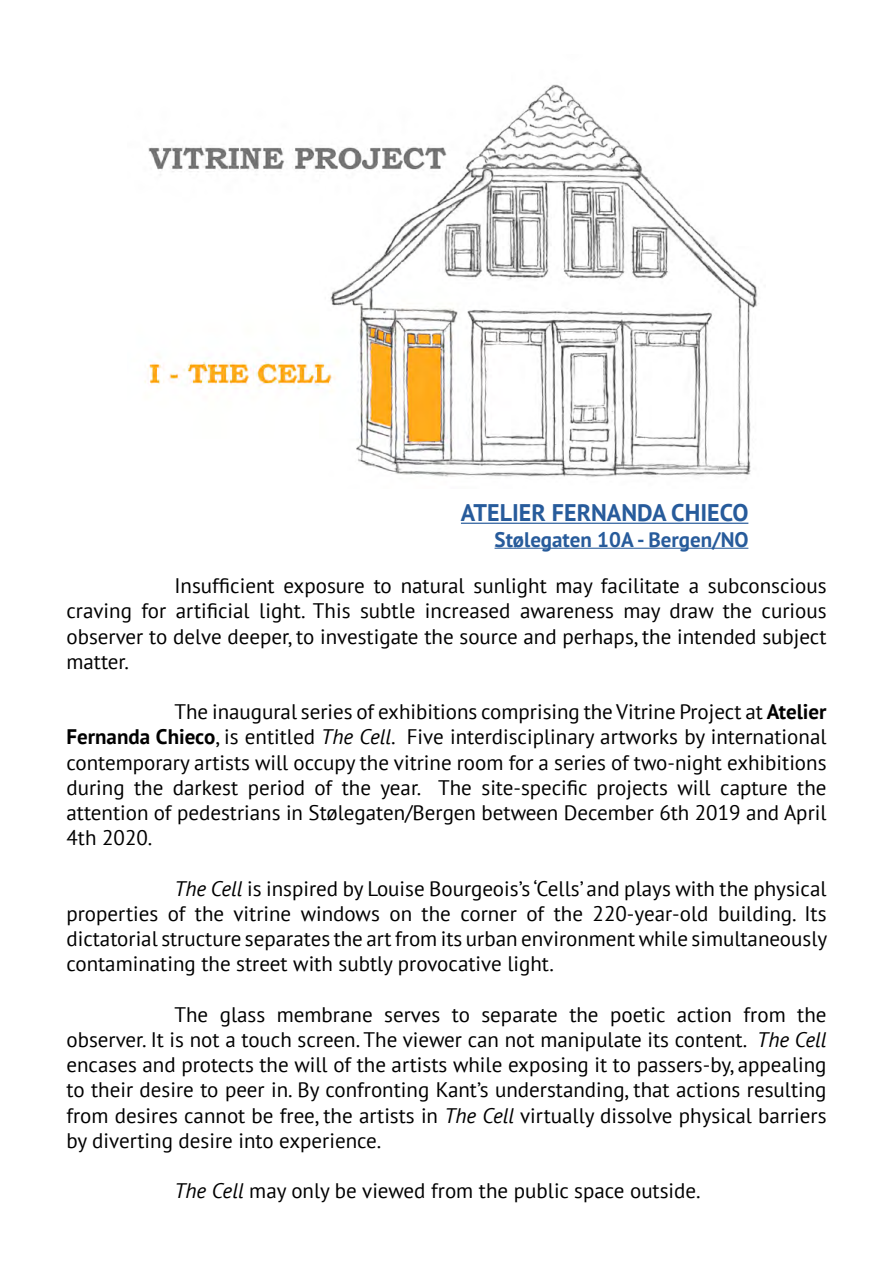
<style>
.page{position:relative;width:893px;height:1263px;background:#fff}
.page>*{position:absolute;margin:0;border:0;box-sizing:border-box;transform-origin:0 0}
.t1{font:700 24px "PT Sans";color:#275b9b}
.t2{font:21px/25.2px "PT Sans";color:#000;text-align:justify}
.t3{font:700 21px "PT Sans";color:#275b9b}
.s1{font-weight:700}
.s2{font-style:italic}
</style>
<div class="page">
<img style="left:144px;top:84px;width:614px;height:393px">
<hr style="left:461px;top:523px;width:287px;height:1px;background:#275b9b">
<hr style="left:495px;top:548px;width:253px;height:1px;background:#275b9b">
<p class="t1" style="left:461px;top:497px;width:289px">ATELIER FERNANDA CHIECO</p>
<p class="t3" style="left:495px;top:525px;width:256px">Stølegaten 10A - Bergen/NO</p>
<p class="t2" style="left:66px;top:573px;width:762px;text-indent:108px">Insufficient exposure to natural sunlight may facilitate a subconscious craving for artificial light. This subtle increased awareness may draw the curious observer to delve deeper, to investigate the source and perhaps, the intended subject matter.</p>
<p class="t2" style="left:66px;top:699px;width:762px;text-indent:108px">The inaugural series of exhibitions comprising the Vitrine Project at <span class="s1">Atelier Fernanda Chieco</span>, is entitled <span class="s2">The Cell</span>. Five interdisciplinary artworks by international contemporary artists will occupy the vitrine room for a series of two-night exhibitions during the darkest period of the year. The site-specific projects will capture the attention of pedestrians in Stølegaten/Bergen between December 6th 2019 and April 4th 2020.</p>
<p class="t2" style="left:66px;top:875px;width:762px;text-indent:108px"><span class="s2">The Cell</span> is inspired by Louise Bourgeois’s ‘Cells’ and plays with the physical properties of the vitrine windows on the corner of the 220-year-old building. Its dictatorial structure separates the art from its urban environment while simultaneously contaminating the street with subtly provocative light.</p>
<p class="t2" style="left:66px;top:1001px;width:762px;text-indent:108px">The glass membrane serves to separate the poetic action from the observer. It is not a touch screen. The viewer can not manipulate its content. <span class="s2">The Cell </span>encases and protects the will of the artists while exposing it to passers-by, appealing to their desire to peer in. By confronting Kant’s understanding, that actions resulting from desires cannot be free, the artists in <span class="s2">The Cell</span> virtually dissolve physical barriers by diverting desire into experience.</p>
<p class="t2" style="left:174px;top:1178px;width:528px"><span class="s2">The Cell</span> may only be viewed from the public space outside.</p>
</div>
